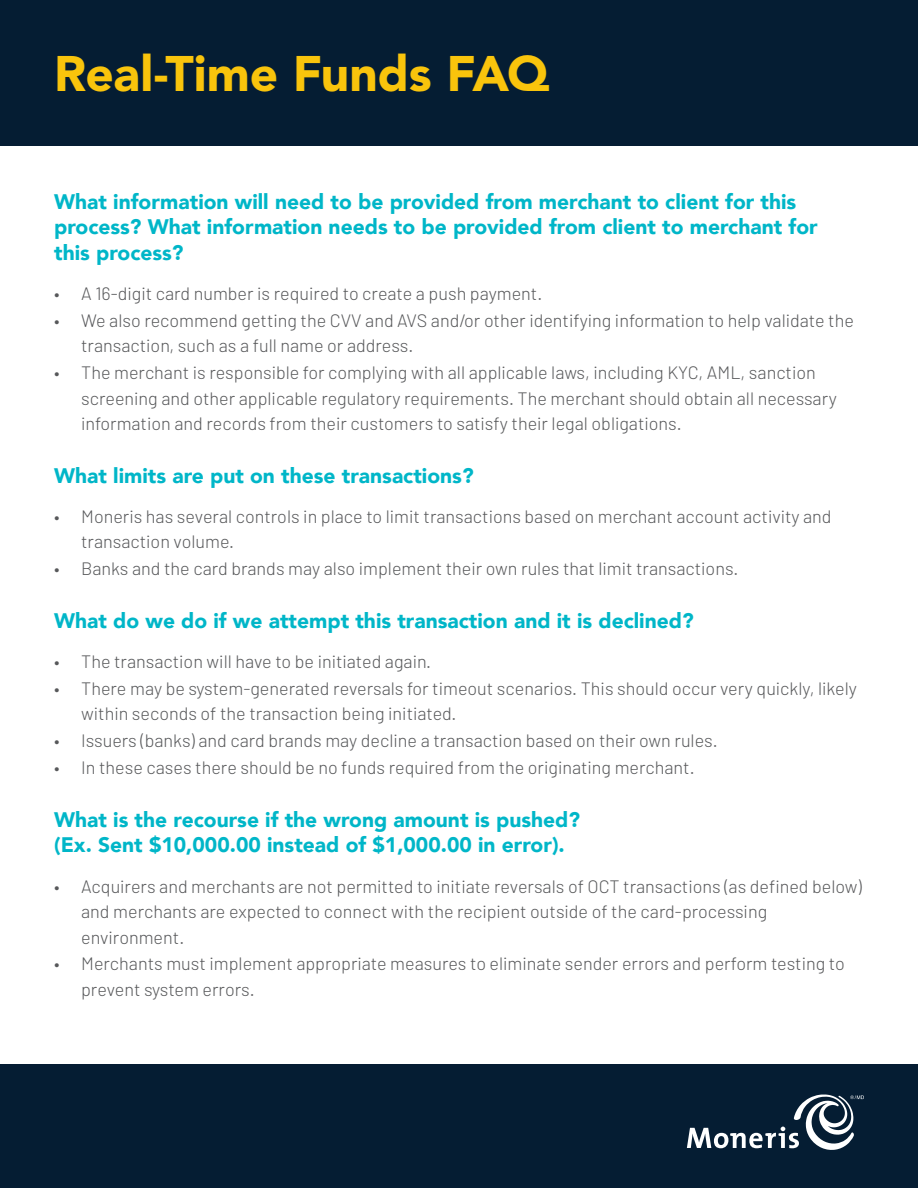
<style>
.page{position:relative;width:918px;height:1188px;background:#fff}
.page>*{position:absolute;margin:0;border:0;box-sizing:border-box;transform-origin:0 0}
.t1{font:900 49.5px "Avenir LT Std";letter-spacing:-.005em;color:#f9c40c}
.Question{font:900 21px/25.5px "Avenir";color:#00b6c8}
.t2{font:300 18px/25.5px "Barlow";color:#57585a}
</style>
<div class="page">
<div style="left:0;top:0;width:918px;height:146px;background:#051d33"></div>
<div style="left:0;top:1064px;width:918px;height:124px;background:#051d33"></div>
<svg style="left:687px;top:1094px;width:177px;height:56px"></svg>
<h1 class="t1" style="left:54px;top:44px;width:497px">Real-Time Funds FAQ</h1>
<p class="Question" style="left:54px;top:188px;width:765px">What information will need to be provided from merchant to client for this process? What information needs to be provided from client to merchant for this process?</p>
<p class="t2" style="left:54px;top:280px;width:490px">• A 16-digit card number is required to create a push payment.</p>
<p class="t2" style="left:81px;top:307px;width:774px;text-indent:-27px">• We also recommend getting the CVV and AVS and/or other identifying information to help validate the transaction, such as a full name or address.</p>
<p class="t2" style="left:81px;top:359px;width:757px;text-indent:-27px">• The merchant is responsible for complying with all applicable laws, including KYC, AML, sanction screening and other applicable regulatory requirements. The merchant should obtain all necessary information and records from their customers to satisfy their legal obligations.</p>
<p class="Question" style="left:54px;top:462px;width:421px">What limits are put on these transactions?</p>
<p class="t2" style="left:81px;top:503px;width:752px;text-indent:-27px">• Moneris has several controls in place to limit transactions based on merchant account activity and transaction volume.</p>
<p class="t2" style="left:54px;top:556px;width:686px">• Banks and the card brands may also implement their own rules that limit transactions.</p>
<p class="Question" style="left:54px;top:607px;width:641px">What do we do if we attempt this transaction and it is declined?</p>
<p class="t2" style="left:54px;top:648px;width:379px">• The transaction will have to be initiated again.</p>
<p class="t2" style="left:81px;top:675px;width:777px;text-indent:-27px">• There may be system-generated reversals for timeout scenarios. This should occur very quickly, likely within seconds of the transaction being initiated.</p>
<p class="t2" style="left:54px;top:728px;width:665px">• Issuers (banks) and card brands may decline a transaction based on their own rules.</p>
<p class="t2" style="left:54px;top:754px;width:642px">• In these cases there should be no funds required from the originating merchant.</p>
<p class="Question" style="left:54px;top:806px;width:528px">What is the recourse if the wrong amount is pushed? (Ex. Sent $10,000.00 instead of $1,000.00 in error).</p>
<p class="t2" style="left:81px;top:873px;width:782px;text-indent:-27px">• Acquirers and merchants are not permitted to initiate reversals of OCT transactions (as defined below) and merchants are expected to connect with the recipient outside of the card-processing environment.</p>
<p class="t2" style="left:81px;top:951px;width:765px;text-indent:-27px">• Merchants must implement appropriate measures to eliminate sender errors and perform testing to prevent system errors.</p>
</div>
